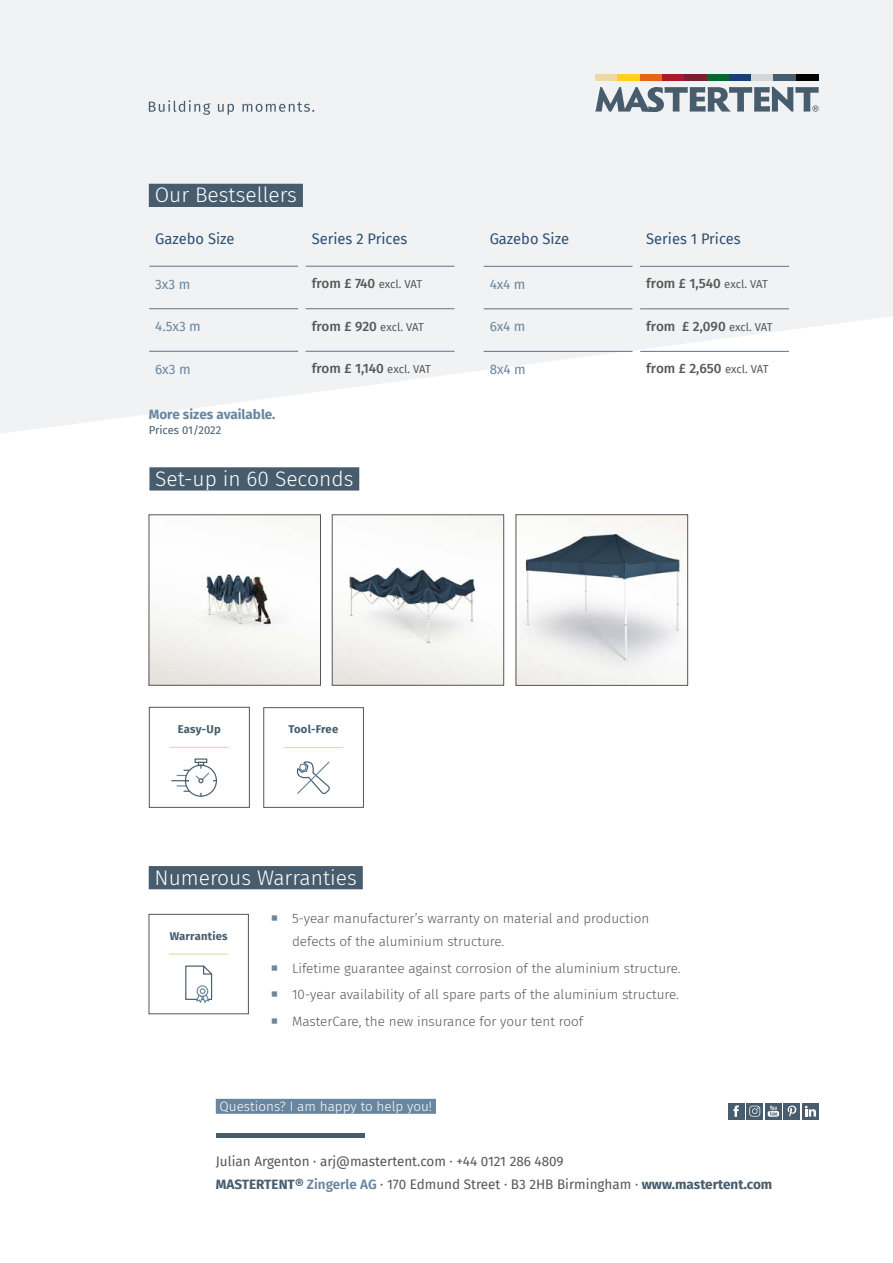
<style>
.page{position:relative;width:893px;height:1263px;background:#fff}
.page>*{position:absolute;margin:0;border:0;box-sizing:border-box;transform-origin:0 0}
.t1{font:300 21px "Fira Sans";color:#fff}
.t2{font:15px "Fira Sans";color:#2d5172}
.t3{font:300 13.5px/26.7px "Fira Sans";color:#575756}
.t4{font:13.5px/22.5px "Fira Sans";color:#575756}
.t5{font:500 13.5px "Fira Sans";color:#575756}
.t6{font:300 13.5px "Fira Sans";color:#fff}
.t7{font:13.5px "Fira Sans";letter-spacing:-.01em;color:#6986a0}
.t8{font:700 13.5px "Fira Sans";color:#6986a0}
.t9{font:700 11.25px "Fira Sans";letter-spacing:.02em;color:#475c6d}
.t10{font:11.25px "Fira Sans";color:#475c6d}
.s1{font-weight:400;font-size:11.25px}
.s2{font-weight:700;color:#475c6d}
.s3{font-weight:600;color:#6986a0}
</style>
<div class="page">
<svg style="left:0;top:0;width:893px;height:553px;fill:#f1f2f4"></svg>
<svg style="left:149px;top:100px;width:61px;height:15px"></svg>
<svg style="left:218px;top:104px;width:16px;height:11px"></svg>
<svg style="left:242px;top:102px;width:72px;height:10px"></svg>
<div style="left:595px;top:74px;width:23px;height:7px;background:#edd9a3"></div>
<div style="left:618px;top:74px;width:22px;height:7px;background:#ffcf21"></div>
<div style="left:640px;top:74px;width:22px;height:7px;background:#e96416"></div>
<div style="left:662px;top:74px;width:23px;height:7px;background:#ae182b"></div>
<div style="left:685px;top:74px;width:22px;height:7px;background:#762034"></div>
<div style="left:707px;top:74px;width:22px;height:7px;background:#06672f"></div>
<div style="left:729px;top:74px;width:22px;height:7px;background:#154175"></div>
<div style="left:751px;top:74px;width:23px;height:7px;background:#d2d7da"></div>
<div style="left:774px;top:74px;width:22px;height:7px;background:#475c6d"></div>
<div style="left:796px;top:74px;width:22px;height:7px;background:#020203"></div>
<svg style="left:595px;top:87px;width:224px;height:25px"></svg>
<div style="left:728px;top:1103px;width:16px;height:16px;background:#475c6d"></div>
<svg style="left:747px;top:1103px;width:16px;height:16px"></svg>
<div style="left:765px;top:1103px;width:16px;height:16px;background:#475c6d"></div>
<div style="left:784px;top:1103px;width:16px;height:16px;background:#475c6d"></div>
<div style="left:802px;top:1103px;width:17px;height:16px;background:#475c6d"></div>
<svg style="left:733px;top:1105px;width:6px;height:12px"></svg>
<svg style="left:749px;top:1106px;width:11px;height:10px"></svg>
<svg style="left:805px;top:1106px;width:11px;height:10px"></svg>
<svg style="left:788px;top:1105px;width:8px;height:12px"></svg>
<svg style="left:768px;top:1105px;width:11px;height:12px"></svg>
<img style="left:518px;top:516px;width:168px;height:167px">
<div style="left:516px;top:514px;width:172px;height:171px;border:1px solid #575756"></div>
<img style="left:334px;top:517px;width:168px;height:166px">
<div style="left:332px;top:515px;width:172px;height:170px;border:1px solid #575756"></div>
<img style="left:151px;top:517px;width:168px;height:166px">
<div style="left:149px;top:866px;width:214px;height:23px;background:#475c6d"></div>
<div style="left:149px;top:184px;width:154px;height:23px;background:#475c6d"></div>
<div style="left:149px;top:467px;width:210px;height:23px;background:#475c6d"></div>
<div style="left:149px;top:914px;width:100px;height:100px;background:#fff;border:1px solid #575756"></div>
<svg style="left:185px;top:965px;width:28px;height:38px"></svg>
<hr style="left:169px;top:953px;width:60px;height:2px;background:#ecd7a3">
<hr style="left:484px;top:308px;width:148px;height:1px;background:#5d7390">
<hr style="left:484px;top:351px;width:148px;height:1px;background:#5d7390">
<hr style="left:640px;top:308px;width:149px;height:1px;background:#5d7390">
<hr style="left:640px;top:351px;width:149px;height:1px;background:#5d7390">
<hr style="left:640px;top:266px;width:149px;height:1px;background:#5d7390">
<hr style="left:484px;top:266px;width:148px;height:1px;background:#5d7390">
<hr style="left:149px;top:308px;width:149px;height:1px;background:#5d7390">
<hr style="left:149px;top:351px;width:149px;height:1px;background:#5d7390">
<hr style="left:306px;top:308px;width:149px;height:1px;background:#5d7390">
<hr style="left:306px;top:351px;width:149px;height:1px;background:#5d7390">
<hr style="left:306px;top:266px;width:149px;height:1px;background:#5d7390">
<hr style="left:149px;top:266px;width:149px;height:1px;background:#5d7390">
<div style="left:216px;top:1099px;width:220px;height:15px;background:#6986a0"></div>
<div style="left:264px;top:707px;width:100px;height:100px;background:#fff;border:1px solid #575756"></div>
<svg style="left:296px;top:761px;width:34px;height:33px"></svg>
<hr style="left:283px;top:747px;width:60px;height:1px;background:#ecd7a3">
<div style="left:149px;top:707px;width:101px;height:100px;background:#fff;border:1px solid #575756"></div>
<svg style="left:172px;top:770px;width:17px;height:22px"></svg>
<svg style="left:185px;top:765px;width:31px;height:31px"></svg>
<div style="left:185px;top:765px;width:32px;height:32px;border:1px solid #475c6d;border-radius:50%"></div>
<svg style="left:195px;top:759px;width:21px;height:24px"></svg>
<hr style="left:169px;top:747px;width:60px;height:1px;background:#ecd7a3">
<hr style="left:216px;top:1133px;width:149px;height:4px;background:#475c6d">
<h1 class="t1" style="left:155px;top:180px;width:144px">Our Bestsellers</h1>
<p class="t2" style="left:155px;top:227px;width:81px">Gazebo Size</p>
<p class="t2" style="left:312px;top:227px;width:97px">Series 2 Prices</p>
<p class="t7" style="left:155px;top:274px;width:37px">3x3 m</p>
<p class="t5" style="left:312px;top:274px;width:112px">from £ 740 <span class="s1">excl. VAT</span></p>
<p class="t7" style="left:155px;top:316px;width:47px">4.5x3 m</p>
<p class="t5" style="left:312px;top:317px;width:114px">from £ 920 <span class="s1">excl. VAT</span></p>
<p class="t7" style="left:155px;top:359px;width:37px">6x3 m</p>
<p class="t5" style="left:312px;top:359px;width:121px">from £ 1,140 <span class="s1">excl. VAT</span></p>
<p class="t8" style="left:149px;top:403px;width:128px">More sizes available.</p>
<p class="t10" style="left:149px;top:421px;width:74px">Prices 01/2022</p>
<h1 class="t1" style="left:155px;top:464px;width:200px">Set-up in 60 Seconds</h1>
<p class="t2" style="left:490px;top:227px;width:81px">Gazebo Size</p>
<p class="t2" style="left:646px;top:227px;width:96px">Series 1 Prices</p>
<p class="t7" style="left:490px;top:274px;width:37px">4x4 m</p>
<p class="t5" style="left:646px;top:274px;width:123px">from £ 1,540 <span class="s1">excl. VAT</span></p>
<p class="t7" style="left:490px;top:316px;width:37px">6x4 m</p>
<p class="t5" style="left:646px;top:317px;width:128px">from £ 2,090 <span class="s1">excl. VAT</span></p>
<p class="t7" style="left:490px;top:359px;width:38px">8x4 m</p>
<p class="t5" style="left:646px;top:359px;width:124px">from £ 2,650 <span class="s1">excl. VAT</span></p>
<p class="t9" style="left:178px;top:719px;width:44px">Easy-Up</p>
<p class="t9" style="left:288px;top:719px;width:51px">Tool-Free</p>
<h1 class="t1" style="left:155px;top:863px;width:204px">Numerous Warranties</h1>
<p class="t9" style="left:170px;top:926px;width:59px">Warranties</p>
<p class="t3" style="left:292px;top:907px;width:359px;line-height:22.5px">5-year manufacturer’s warranty on material and production defects of the aluminium structure.</p>
<p class="t3" style="left:292px;top:954px;width:390px">Lifetime guarantee against corrosion of the aluminium structure.<br>10-year availability of all spare parts of the aluminium structure.<br>MasterCare, the new insurance for your tent roof</p>
<p class="t6" style="left:220px;top:1097px;width:214px">Questions? I am happy to help you!</p>
<p class="t4" style="left:216px;top:1150px;width:558px">Julian Argenton ∙ arj@mastertent.com ∙ +44 0121 286 4809<br><span class="s2">MASTERTENT®</span> <span class="s3">Zingerle AG</span> ∙ 170 Edmund Street ∙ B3 2HB Birmingham ∙ <span class="s2">www.mastertent.com</span></p>
</div>
